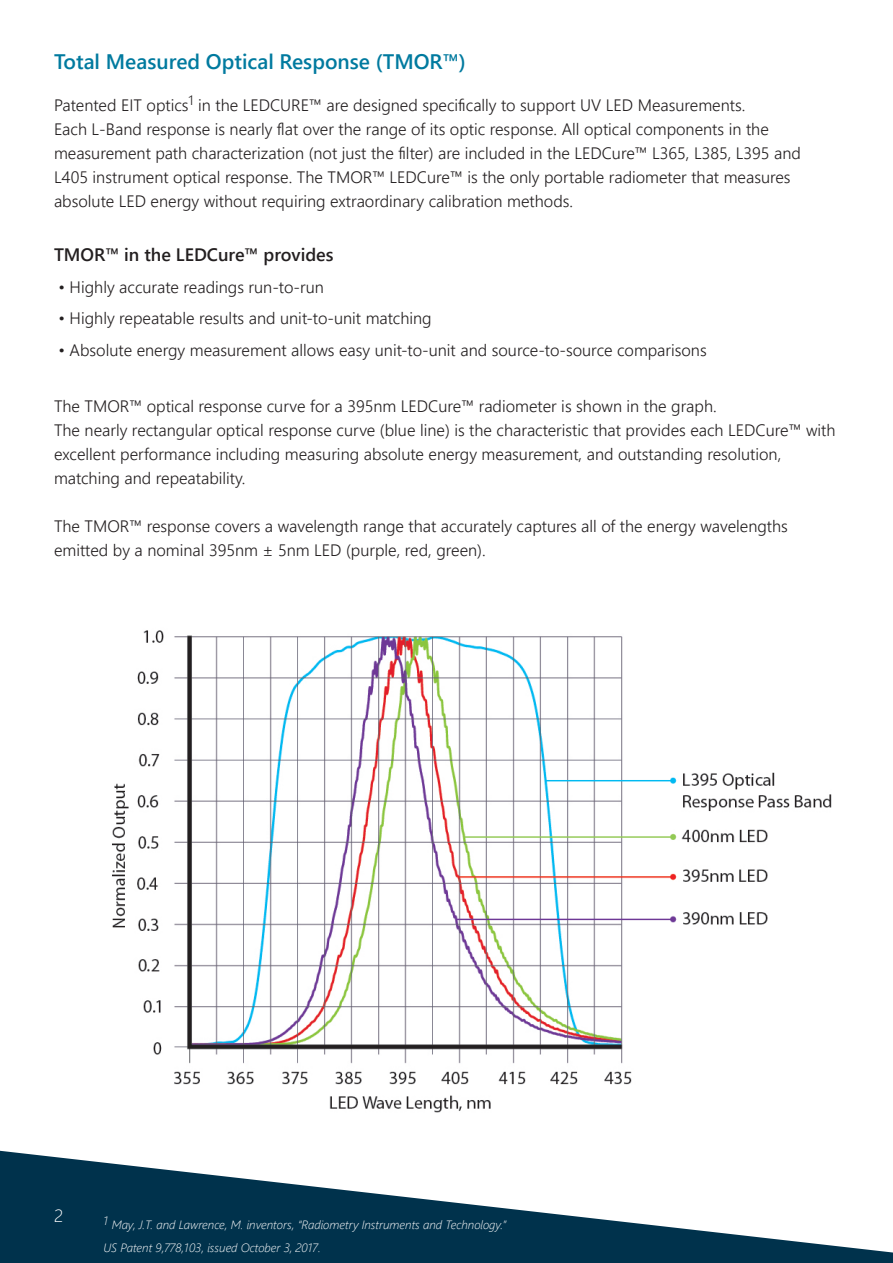
<style>
.page{position:relative;width:893px;height:1263px;background:#fff}
.page>*{position:absolute;margin:0;border:0;box-sizing:border-box;transform-origin:0 0}
.t1{font:600 21px "Segoe UI";color:#007a9f}
.t2{font:600 18px "Segoe UI";color:#231f20}
.t3{font:300 18px "Segoe UI";color:#fff}
.t4{font:300 16.5px/24px "Segoe UI";color:#231f20}
.t5{font:italic 300 12px/22.5px "Segoe UI";color:#fff}
</style>
<div class="page">
<svg style="left:0;top:1151px;width:893px;height:112px;fill:#00324c"></svg>
<img style="left:112px;top:630px;width:720px;height:483px">
<p class="t1" style="left:54px;top:42px;width:413px">Total Measured Optical Response (TMOR™)</p>
<p class="t4" style="left:54px;top:92px;width:748px">Patented EIT optics<sup>1</sup> in the LEDCURE™ are designed specifically to support UV LED Measurements.<br>Each L-Band response is nearly flat over the range of its optic response. All optical components in the measurement path characterization (not just the filter) are included in the LEDCure™ L365, L385, L395 and L405 instrument optical response. The TMOR™ LEDCure™ is the only portable radiometer that measures absolute LED energy without requiring extraordinary calibration methods.</p>
<p class="t2" style="left:54px;top:238px;width:281px">TMOR™ in the LEDCure™ provides</p>
<p class="t4" style="left:59px;top:273px;width:267px">• Highly accurate readings run-to-run</p>
<p class="t4" style="left:59px;top:305px;width:375px">• Highly repeatable results and unit-to-unit matching</p>
<p class="t4" style="left:59px;top:336px;width:650px">• Absolute energy measurement allows easy unit-to-unit and source-to-source comparisons</p>
<p class="t4" style="left:54px;top:392px;width:783px">The TMOR™ optical response curve for a 395nm LEDCure™ radiometer is shown in the graph.<br>The nearly rectangular optical response curve (blue line) is the characteristic that provides each LEDCure™ with excellent performance including measuring absolute energy measurement, and outstanding resolution, matching and repeatability.</p>
<p class="t4" style="left:54px;top:512px;width:735px">The TMOR™ response covers a wavelength range that accurately captures all of the energy wavelengths emitted by a nominal 395nm ± 5nm LED (purple, red, green).</p>
<p class="t3" style="left:54px;top:1199px;width:11px">2</p>
<p class="t5" style="left:103px;top:1212px;width:404px">1 May, J.T. and Lawrence, M. inventors, “Radiometry Instruments and Technology.”<br>US Patent 9,778,103, issued October 3, 2017.</p>
</div>
